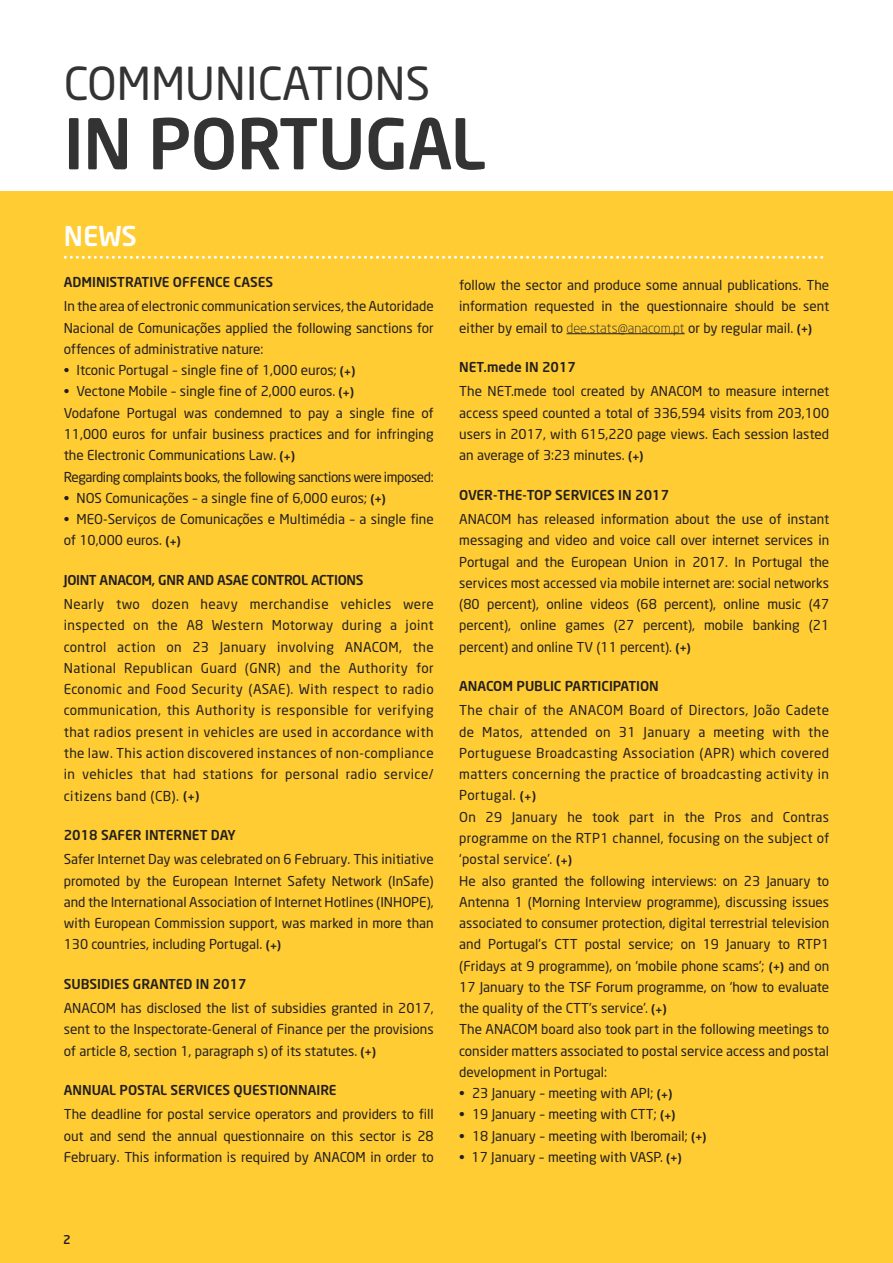
<style>
.page{position:relative;width:893px;height:1263px;background:#fff}
.page>*{position:absolute;margin:0;border:0;box-sizing:border-box;transform-origin:0 0}
.t1{font:500 69px "Neo Sans";letter-spacing:-.01em;color:#333}
.t2{font:45px "Neo Sans";color:#333}
.t3{font:500 27px "Neo Sans";color:#fff}
.t4{font:13.5px/21.3px "Neo Sans";color:#231f20;text-align:justify}
.t5{font:500 13.5px "Neo Sans";color:#231f20}
.t6{font:500 13.5px "Neo Sans";letter-spacing:-.02em;color:#231f20}
.t7{font:500 12px "Neo Sans";color:#231f20}
.s1{font-weight:500;font-size:12px}
.s2{font-weight:300}
</style>
<div class="page">
<div style="left:0;top:191px;width:893px;height:1072px;background:#fc3"></div>
<svg style="left:65px;top:256px;width:759px;height:3px"></svg>
<hr style="left:567px;top:333px;width:118px;height:1px;background:#231f20">
<h2 class="t2" style="left:64px;top:56px;width:368px">COMMUNICATIONS</h2>
<h1 class="t1" style="left:64px;top:100px;width:424px">IN PORTUGAL</h1>
<h3 class="t3" style="left:64px;top:219px;width:75px">NEWS</h3>
<p class="t5" style="left:64px;top:274px;width:211px">ADMINISTRATIVE OFFENCE CASES</p>
<p class="t4" style="left:64px;top:296px;width:371px">In the area of electronic communication services, the Autoridade Nacional de Comunicações applied the following sanctions for offences of administrative nature:</p>
<p class="t4" style="left:64px;top:359px;width:293px">• Itconic Portugal – single fine of 1,000 euros; <span class="s1">(</span><sub>+</sub><span class="s1">)</span></p>
<p class="t4" style="left:64px;top:381px;width:371px;text-align:left">• Vectone Mobile – single fine of 2,000 euros. <span class="s1">(</span><sub>+</sub><span class="s1">)<br></span>Vodafone Portugal was condemned to pay a single fine of 11,000 euros for unfair business practices and for infringing the Electronic Communications Law. <span class="s1">(</span><sub>+</sub><span class="s1">)<br></span>Regarding complaints books, the following sanctions were imposed:</p>
<p class="t4" style="left:64px;top:487px;width:324px">• NOS Comunicações – a single fine of 6,000 euros; <span class="s1">(</span><sub>+</sub><span class="s1">)</span></p>
<p class="t4" style="left:64px;top:508px;width:371px">• MEO-Serviços de Comunicações e Multimédia – a single fine of 10,000 euros. <span class="s1">(</span><sub>+</sub><span class="s1">)</span></p>
<p class="t6" style="left:64px;top:571px;width:301px">JOINT ANACOM, GNR AND ASAE CONTROL ACTIONS</p>
<p class="t4" style="left:64px;top:593px;width:371px">Nearly two dozen heavy merchandise vehicles were inspected on the A8 Western Motorway during a joint control action on 23 January involving ANACOM, the National Republican Guard (GNR) and the Authority for Economic and Food Security (ASAE). With respect to radio communication, this Authority is responsible for verifying that radios present in vehicles are used in accordance with the law. This action discovered instances of non-compliance in vehicles that had stations for personal radio service/ citizens band (CB). <span class="s1">(</span><sub>+</sub><span class="s1">)</span></p>
<p class="t5" style="left:64px;top:826px;width:173px">2018 SAFER INTERNET DAY</p>
<p class="t4" style="left:64px;top:848px;width:371px">Safer Internet Day was celebrated on 6 February. This initiative promoted by the European Internet Safety Network (InSafe) and the International Association of Internet Hotlines (INHOPE), with European Commission support, was marked in more than 130 countries, including Portugal. <span class="s1">(</span><sub>+</sub><span class="s1">)</span></p>
<p class="t5" style="left:64px;top:975px;width:185px">SUBSIDIES GRANTED IN 2017</p>
<p class="t4" style="left:64px;top:997px;width:371px">ANACOM has disclosed the list of subsidies granted in 2017, sent to the Inspectorate-General of Finance per the provisions of article 8, section 1, paragraph s) of its statutes. <span class="s1">(</span><sub>+</sub><span class="s1">)</span></p>
<p class="t5" style="left:64px;top:1082px;width:274px">ANNUAL POSTAL SERVICES QUESTIONNAIRE</p>
<p class="t4" style="left:64px;top:1103px;width:371px">The deadline for postal service operators and providers to fill out and send the annual questionnaire on this sector is 28<br>February. This information is required by ANACOM in order to</p>
<p class="t4" style="left:459px;top:274px;width:371px">follow the sector and produce some annual publications. The information requested in the questionnaire should be sent either by email to <span class="s2">dee.stats@anacom.pt</span> or by regular mail. <span class="s1">(</span><sub>+</sub><span class="s1">)</span></p>
<p class="t5" style="left:459px;top:359px;width:118px">NET.mede IN 2017</p>
<p class="t4" style="left:459px;top:381px;width:371px">The NET.mede tool created by ANACOM to measure internet access speed counted a total of 336,594 visits from 203,100 users in 2017, with 615,220 page views. Each session lasted an average of 3:23 minutes. <span class="s1">(</span><sub>+</sub><span class="s1">)</span></p>
<p class="t5" style="left:459px;top:486px;width:211px">OVER-THE-TOP SERVICES IN 2017</p>
<p class="t4" style="left:459px;top:508px;width:371px">ANACOM has released information about the use of instant messaging and video and voice call over internet services in Portugal and the European Union in 2017. In Portugal the services most accessed via mobile internet are: social networks (80 percent), online videos (68 percent), online music (47 percent), online games (27 percent), mobile banking (21 percent) and online TV (11 percent). <span class="s1">(</span><sub>+</sub><span class="s1">)</span></p>
<p class="t5" style="left:459px;top:678px;width:201px">ANACOM PUBLIC PARTICIPATION</p>
<p class="t4" style="left:459px;top:700px;width:371px;text-align:left">The chair of the ANACOM Board of Directors, João Cadete de Matos, attended on 31 January a meeting with the Portuguese Broadcasting Association (APR) which covered matters concerning the practice of broadcasting activity in Portugal. <span class="s1">(</span><sub>+</sub><span class="s1">)<br></span>On 29 January he took part in the Pros and Contras programme on the RTP1 channel, focusing on the subject of ‘postal service’. <span class="s1">(</span><sub>+</sub><span class="s1">)<br></span>He also granted the following interviews: on 23 January to Antenna 1 (Morning Interview programme), discussing issues associated to consumer protection, digital terrestrial television and Portugal’s CTT postal service; on 19 January to RTP1 (Fridays at 9 programme), on ‘mobile phone scams’; <span class="s1">(</span><sub>+</sub><span class="s1">)</span> and on 17 January to the TSF Forum programme, on ‘how to evaluate the quality of the CTT’s service’. <span class="s1">(</span><sub>+</sub><span class="s1">)<br></span>The ANACOM board also took part in the following meetings to consider matters associated to postal service access and postal development in Portugal:</p>
<p class="t4" style="left:459px;top:1082px;width:215px">• 23 January – meeting with API; <span class="s1">(</span><sub>+</sub><span class="s1">)</span></p>
<p class="t4" style="left:459px;top:1103px;width:218px">• 19 January – meeting with CTT; <span class="s1">(</span><sub>+</sub><span class="s1">)</span></p>
<p class="t4" style="left:459px;top:1125px;width:249px">• 18 January – meeting with Iberomail; <span class="s1">(</span><sub>+</sub><span class="s1">)</span></p>
<p class="t4" style="left:459px;top:1146px;width:224px">• 17 January – meeting with VASP. <span class="s1">(</span><sub>+</sub><span class="s1">)</span></p>
<p class="t7" style="left:63px;top:1232px;width:9px">2</p>
</div>
